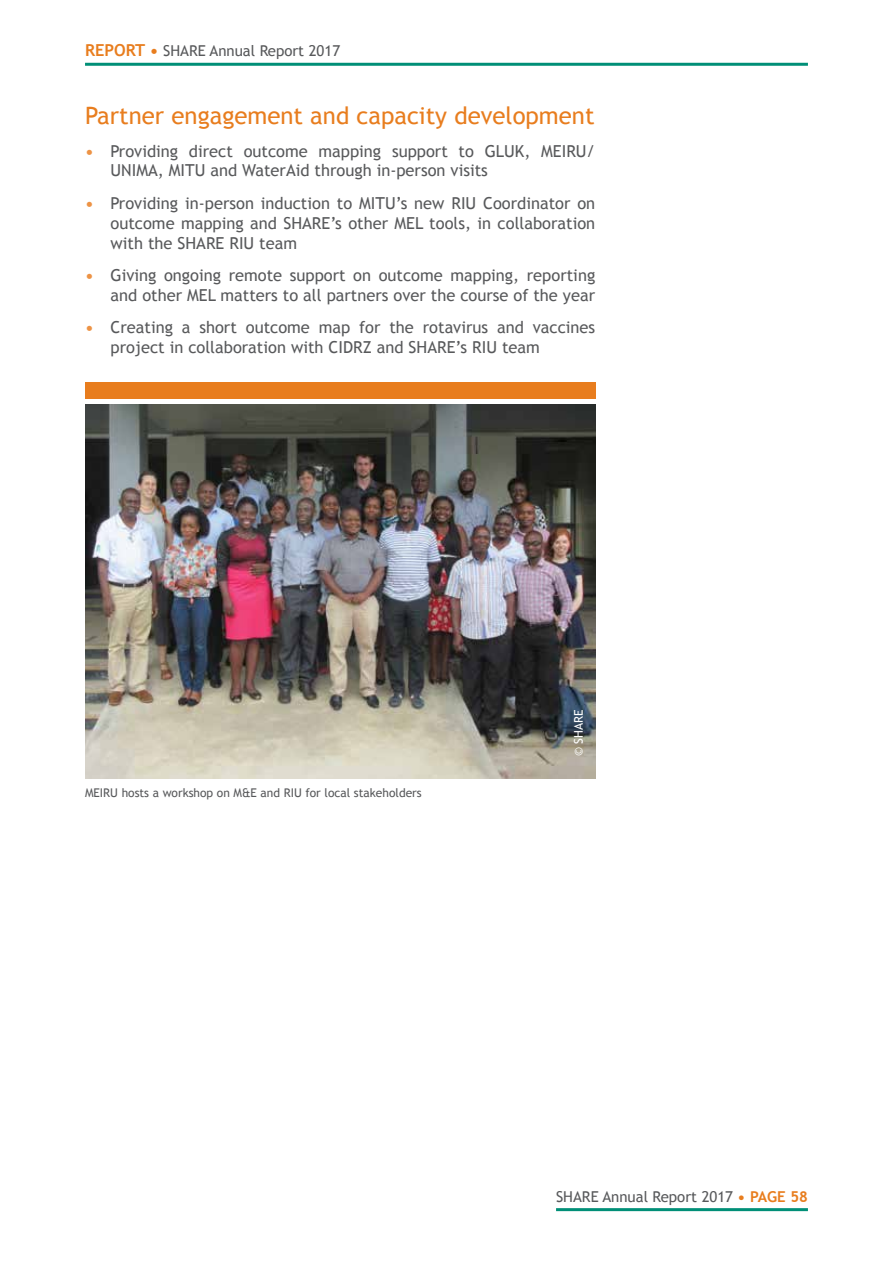
<style>
.page{position:relative;width:893px;height:1263px;background:#fff}
.page>*{position:absolute;margin:0;border:0;box-sizing:border-box;transform-origin:0 0}
.t1{font:24px "Trebuchet MS";color:#e87d1e}
.t2{font:16.5px/19.8px "Trebuchet MS";color:#58595b}
.t3{font:15px "Trebuchet MS";color:#58595b}
.t4{font:12px "Trebuchet MS";color:#58595b}
.t5{font:12px "Trebuchet MS";color:#fff}
.s1{font-weight:700;font-size:16.5px;color:#e87d1e}
.s2{font-weight:700;color:#ed9345}
.s3{font-weight:700;color:#e87d1e}
</style>
<div class="page">
<hr style="left:85px;top:63px;width:723px;height:3px;background:#008f77">
<hr style="left:556px;top:1208px;width:252px;height:3px;background:#008f77">
<img style="left:85px;top:404px;width:510px;height:375px">
<div style="left:85px;top:383px;width:510px;height:16px;background:#e87d1e"></div>
<p class="t3" style="left:85px;top:42px;width:257px"><span class="s1">REPORT •</span> SHARE Annual Report 2017</p>
<h1 class="t1" style="left:85px;top:101px;width:511px">Partner engagement and capacity development</h1>
<p class="t2" style="left:111px;top:141px;width:486px;text-indent:-26px"><span class="s2">•</span> Providing direct outcome mapping support to GLUK, MEIRU/<br>UNIMA, MITU and WaterAid through in-person visits</p>
<p class="t2" style="left:111px;top:193px;width:486px;text-align:justify;text-indent:-26px"><span class="s2">•</span> Providing in-person induction to MITU’s new RIU Coordinator on outcome mapping and SHARE’s other MEL tools, in collaboration with the SHARE RIU team</p>
<p class="t2" style="left:85px;top:266px;width:512px;text-align:right"><span class="s2">•</span> Giving ongoing remote support on outcome mapping, reporting and other MEL matters to all partners over the course of the year</p>
<p class="t2" style="left:111px;top:318px;width:486px;text-indent:-26px"><span class="s2">•</span> Creating a short outcome map for the rotavirus and vaccines project in collaboration with CIDRZ and SHARE’s RIU team</p>
<p class="t4" style="left:85px;top:786px;width:338px">MEIRU hosts a workshop on M&amp;E and RIU for local stakeholders</p>
<p class="t5" style="left:572px;top:756px;width:48px;rotate:-90deg">© SHARE</p>
<p class="t3" style="left:556px;top:1187px;width:253px">SHARE Annual Report 2017 <span class="s3">• PAGE 58</span></p>
</div>
